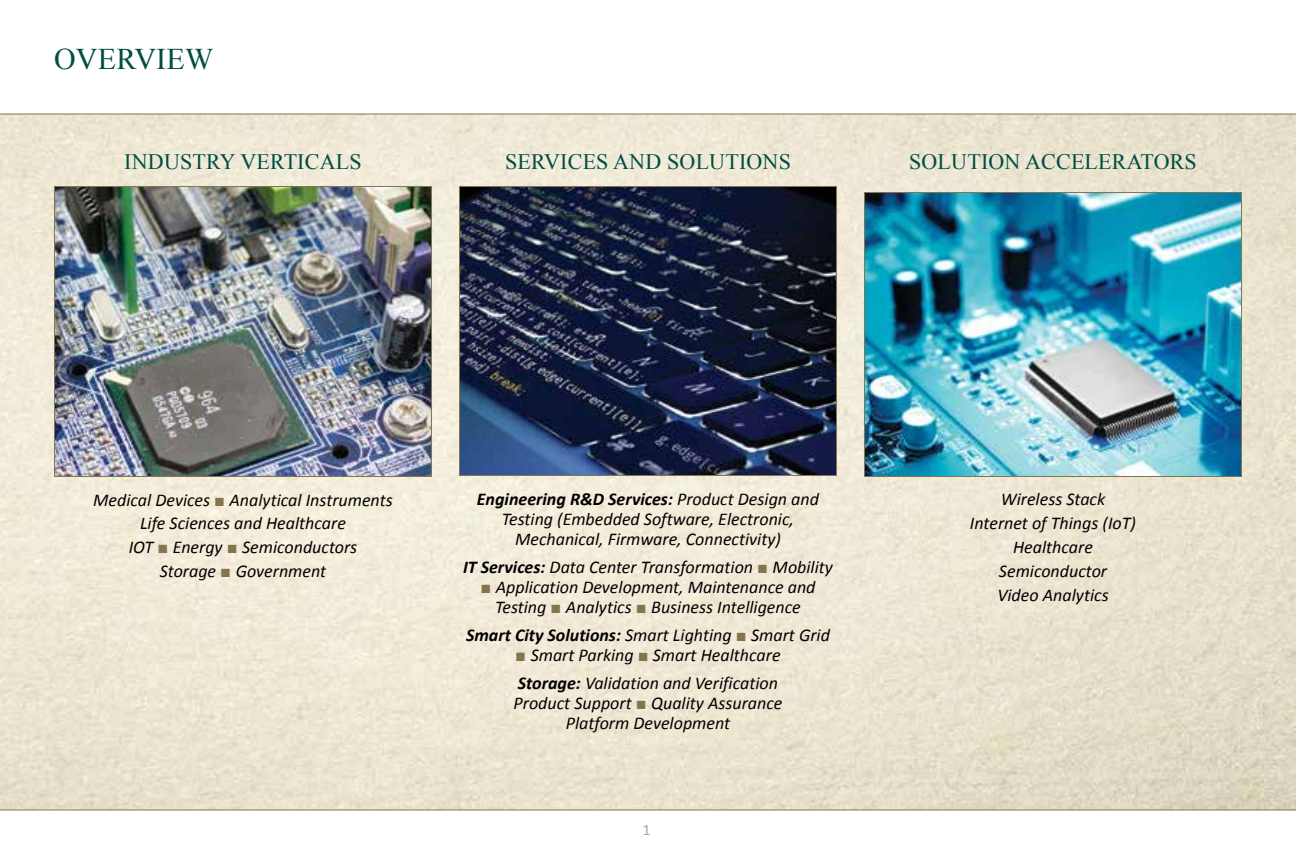
<style>
.page{position:relative;width:1296px;height:864px;background:#fff}
.page>*{position:absolute;margin:0;border:0;box-sizing:border-box;transform-origin:0 0}
.t1{font:30px "Times New Roman";letter-spacing:.01em;color:#004d43}
.t2{font:22px "Times New Roman";letter-spacing:.01em;color:#004d43}
.t3{font:italic 18px/24px "Calibri";color:#000;text-align:center}
.t4{font:16px "Calibri";color:#a7a8a9}
.s1{font-family:"Times New Roman";font-style:normal;color:#85754e}
.s2{font-weight:700}
.s3{font-family:"Times New Roman";color:#85754e}
</style>
<div class="page">
<hr style="left:0;top:810px;width:1296px;height:1px;background:#85754e">
<img style="left:56px;top:188px;width:374px;height:287px">
<div style="left:54px;top:186px;width:378px;height:291px;border:1px solid #85754e"></div>
<img style="left:866px;top:194px;width:374px;height:281px">
<div style="left:864px;top:192px;width:378px;height:285px;border:1px solid #85754e"></div>
<img style="left:461px;top:188px;width:374px;height:286px">
<div style="left:459px;top:186px;width:378px;height:290px;border:1px solid #85754e"></div>
<hr style="left:0;top:114px;width:1296px;height:1px;background:#85754e">
<h1 class="t1" style="left:54px;top:39px;width:161px">OVERVIEW</h1>
<p class="t2" style="left:124px;top:147px;width:239px">INDUSTRY VERTICALS</p>
<p class="t2" style="left:505px;top:147px;width:287px">SERVICES AND SOLUTIONS</p>
<p class="t2" style="left:909px;top:147px;width:289px">SOLUTION ACCELERATORS</p>
<p class="t3" style="left:93px;top:487px;width:301px">Medical Devices <span class="s1">■</span> Analytical Instruments<br>Life Sciences and Healthcare<br>IOT <span class="s1">■</span> Energy <span class="s1">■</span> Semiconductors<br>Storage <span class="s1">■</span> Government</p>
<p class="t3" style="left:970px;top:487px;width:168px">Wireless Stack<br>Internet of Things (IoT)<br>Healthcare<br>Semiconductor<br>Video Analytics</p>
<p class="t3" style="left:477px;top:489px;width:344px;line-height:20px"><span class="s2">Engineering R&amp;D Services:</span> Product Design and<br>Testing (Embedded Software, Electronic,<br>Mechanical, Firmware, Connectivity)</p>
<p class="t3" style="left:463px;top:555px;width:371px"><span class="s2">IT Services:</span> Data Center Transformation <span class="s1">■</span> Mobility</p>
<p class="t3" style="left:480px;top:577px;width:337px;line-height:20px"><span class="s1">■</span> Application Development, Maintenance and<br>Testing <span class="s1">■</span> Analytics <span class="s1">■</span> Business Intelligence</p>
<p class="t3" style="left:466px;top:623px;width:365px"><span class="s2">Smart City Solutions:</span> Smart Lighting <span class="s1">■</span> Smart Grid</p>
<p class="t3" style="left:515px;top:641px;width:267px;line-height:28px;text-align:left"><span class="s3">■</span> Smart Parking <span class="s1">■</span> Smart Healthcare<br><span class="s2">Storage:</span> Validation and Verification</p>
<p class="t3" style="left:514px;top:693px;width:270px;line-height:20px">Product Support <span class="s1">■</span> Quality Assurance<br>Platform Development</p>
<p class="t4" style="left:642px;top:820px;width:10px">1</p>
</div>
